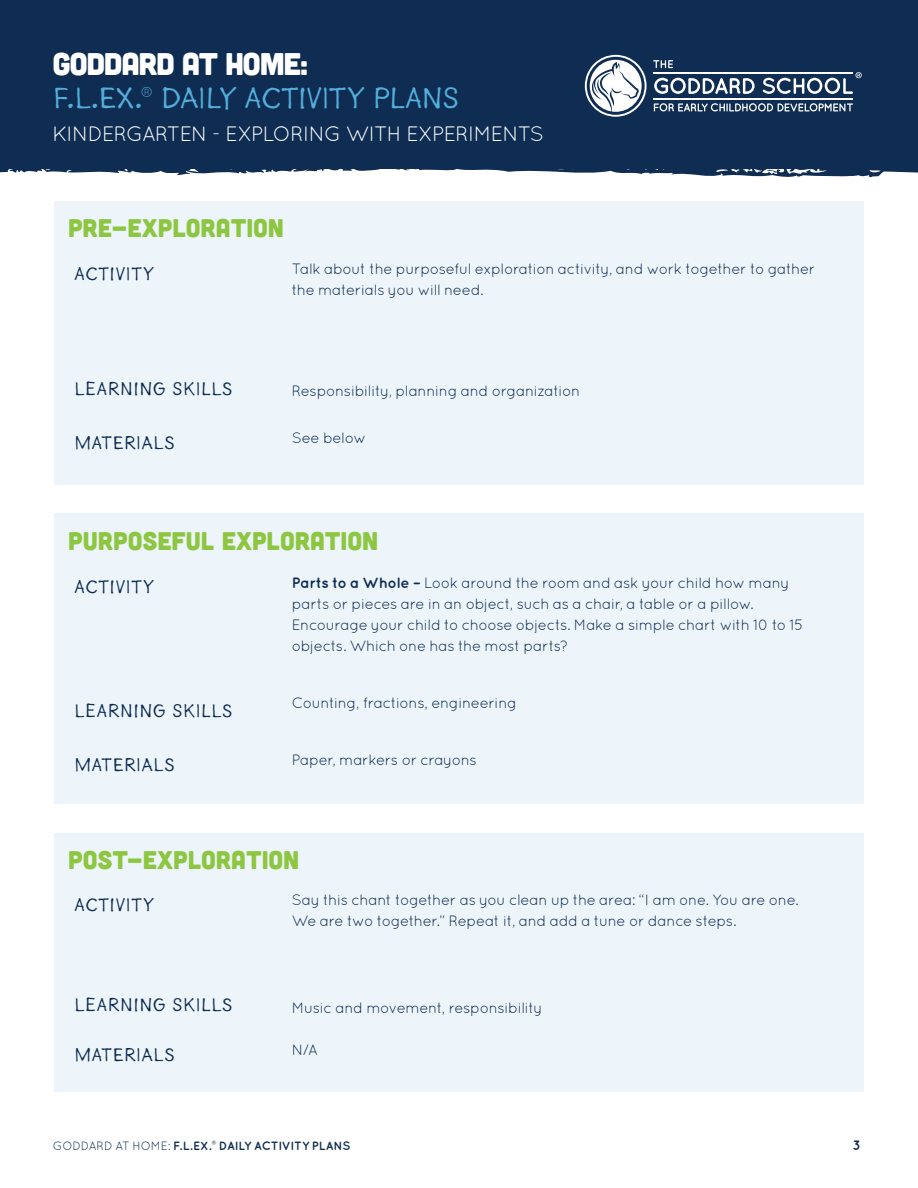
<style>
.page{position:relative;width:918px;height:1188px;background:#fff}
.page>*{position:absolute;margin:0;border:0;box-sizing:border-box;transform-origin:0 0}
.t1{font:31.35px "Goodlife Sans";letter-spacing:-.045em;color:#54aedb}
.t2{font:31.35px "Cubano";letter-spacing:-.045em;color:#fff}
.t3{font:25.5px "Cubano";letter-spacing:.01em;color:#8dc640}
.t4{font:20.85px "Quicksand";letter-spacing:-.04em;color:#fff}
.t5{font:19.5px "Goodlife Sans";color:#0f2d52}
.t6{font:15px/21px "Quicksand";letter-spacing:-.025em;color:#0f2d52}
.t7{font:700 13.5px "Quicksand";color:#0f2d52}
.t8{font:700 12px "Quicksand";letter-spacing:-.005em;color:#0f2d52}
.s1{font-family:"Quicksand";font-size:28.35px}
.s2{font-weight:700}
.s3{font-weight:400}
</style>
<div class="page">
<div style="left:0;top:0;width:918px;height:168px;background:#0f2d52"></div>
<svg style="left:0;top:168px;width:918px;height:10px"></svg>
<svg style="left:654px;top:103px;width:199px;height:8px"></svg>
<svg style="left:653px;top:60px;width:20px;height:8px"></svg>
<svg style="left:654px;top:78px;width:101px;height:16px"></svg>
<hr style="left:653px;top:72px;width:200px;height:2px;background:#fff">
<hr style="left:653px;top:98px;width:200px;height:2px;background:#fff">
<svg style="left:585px;top:55px;width:62px;height:62px"></svg>
<svg style="left:763px;top:72px;width:99px;height:22px"></svg>
<div style="left:54px;top:201px;width:810px;height:284px;background:#edf5fb"></div>
<div style="left:54px;top:514px;width:810px;height:290px;background:#edf5fb"></div>
<div style="left:54px;top:833px;width:810px;height:259px;background:#edf5fb"></div>
<h1 class="t2" style="left:52px;top:44px;width:257px">GODDARD AT HOME:</h1>
<h1 class="t1" style="left:52px;top:81px;width:409px">F.L.EX.<span class="s1">®</span> DAILY ACTIVITY PLANS</h1>
<h3 class="t4" style="left:52px;top:122px;width:493px">KINDERGARTEN - EXPLORING WITH EXPERIMENTS</h3>
<h2 class="t3" style="left:68px;top:211px;width:217px">PRE-EXPLORATION</h2>
<h3 class="t5" style="left:74px;top:263px;width:82px">ACTIVITY</h3>
<p class="t6" style="left:292px;top:258px;width:525px">Talk about the purposeful exploration activity, and work together to gather the materials you will need.</p>
<h3 class="t5" style="left:74px;top:378px;width:160px">LEARNING SKILLS</h3>
<p class="t6" style="left:292px;top:380px;width:290px">Responsibility, planning and organization</p>
<h3 class="t5" style="left:74px;top:432px;width:102px">MATERIALS</h3>
<p class="t6" style="left:292px;top:427px;width:76px">See below</p>
<h2 class="t3" style="left:68px;top:524px;width:312px">PURPOSEFUL EXPLORATION</h2>
<h3 class="t5" style="left:74px;top:576px;width:82px">ACTIVITY</h3>
<p class="t6" style="left:292px;top:572px;width:513px"><span class="s2">Parts to a Whole –</span> Look around the room and ask your child how many parts or pieces are in an object, such as a chair, a table or a pillow.<br>Encourage your child to choose objects. Make a simple chart with 10 to 15 objects. Which one has the most parts?</p>
<h3 class="t5" style="left:74px;top:700px;width:160px">LEARNING SKILLS</h3>
<p class="t6" style="left:292px;top:692px;width:227px">Counting, fractions, engineering</p>
<h3 class="t5" style="left:74px;top:754px;width:102px">MATERIALS</h3>
<p class="t6" style="left:292px;top:749px;width:187px">Paper, markers or crayons</p>
<h2 class="t3" style="left:68px;top:843px;width:233px">POST-EXPLORATION</h2>
<h3 class="t5" style="left:74px;top:894px;width:82px">ACTIVITY</h3>
<p class="t6" style="left:292px;top:889px;width:508px">Say this chant together as you clean up the area: “I am one. You are one.<br>We are two together.” Repeat it, and add a tune or dance steps.</p>
<h3 class="t5" style="left:74px;top:995px;width:160px">LEARNING SKILLS</h3>
<p class="t6" style="left:292px;top:997px;width:252px">Music and movement, responsibility</p>
<h3 class="t5" style="left:74px;top:1045px;width:102px">MATERIALS</h3>
<p class="t6" style="left:292px;top:1039px;width:27px">N/A</p>
<p class="t8" style="left:53px;top:1139px;width:299px"><span class="s3">GODDARD AT HOME:</span> F.L.EX.® DAILY ACTIVITY PLANS</p>
<p class="t7" style="left:852px;top:1137px;width:10px">3</p>
</div>
